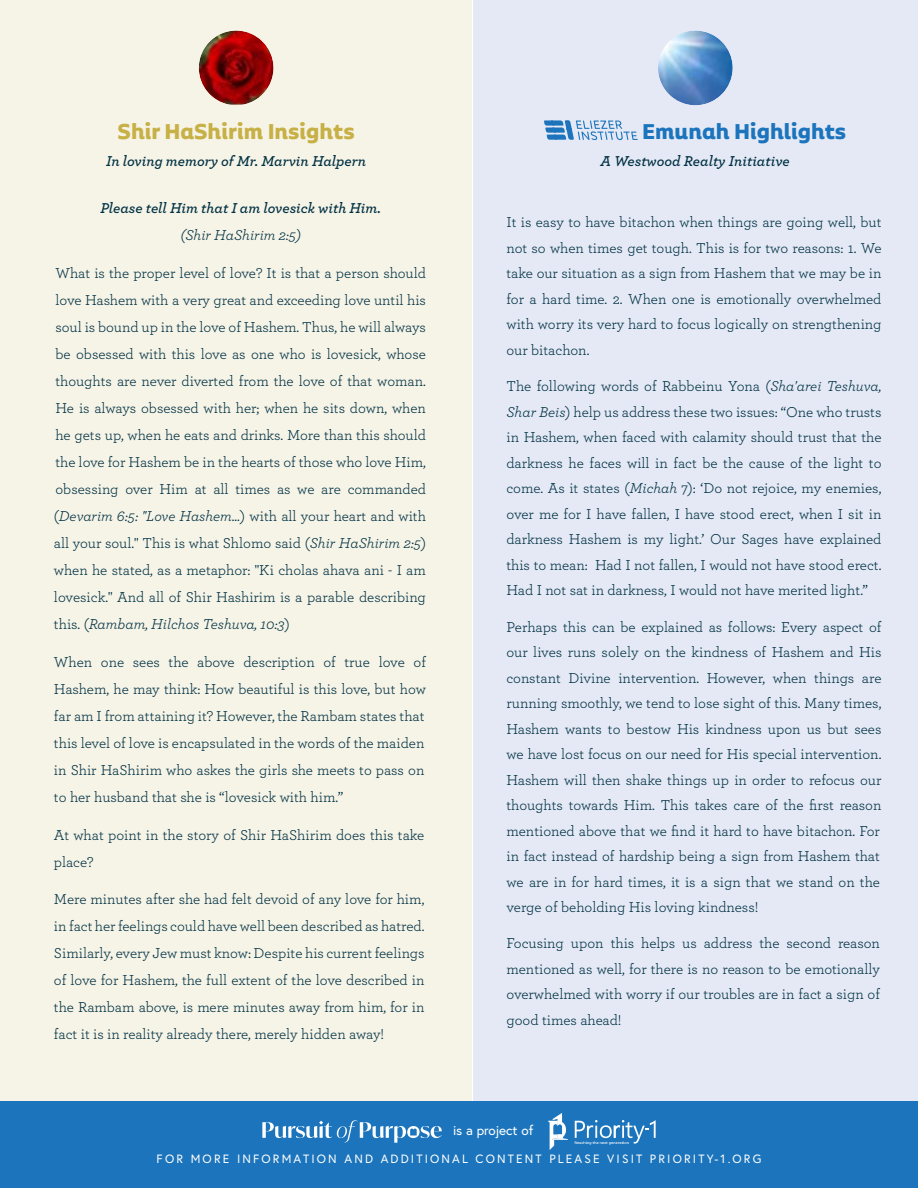
<style>
.page{position:relative;width:918px;height:1188px;background:#fff}
.page>*{position:absolute;margin:0;border:0;box-sizing:border-box;transform-origin:0 0}
.t1{font:700 25.5px "Alvar Essential Alt";color:#c7b146}
.t2{font:700 25.5px "Alvar Essential Alt";color:#1c75bc}
.t3{font:15px/25.5px "Archer";color:#003142}
.t4{font:italic 600 15px "Archer";color:#003142}
.t5{font:italic 15px "Archer";color:#003142}
.t6{font:13.5px "Europa";color:#fff}
.t7{font:12px "Europa";letter-spacing:.18em;color:#fff}
.s1{font-style:italic}
</style>
<div class="page">
<div style="left:0;top:1101px;width:918px;height:87px;background:#1c75bc"></div>
<svg style="left:262px;top:1120px;width:180px;height:23px"></svg>
<svg style="left:548px;top:1113px;width:20px;height:37px"></svg>
<svg style="left:575px;top:1120px;width:81px;height:25px"></svg>
<div style="left:0;top:0;width:472px;height:1101px;background:#f6f3e7"></div>
<div style="left:473px;top:0;width:445px;height:1101px;background:#e5e9f6"></div>
<img style="left:200px;top:32px;width:72px;height:72px">
<div style="left:189px;top:21px;width:94px;height:94px;border:10px solid #f6f3e7;border-radius:50%"></div>
<img style="left:658px;top:31px;width:75px;height:74px;border-radius:37px">
<div style="left:648px;top:21px;width:95px;height:94px;border:10px solid #e5e9f6;border-radius:50%"></div>
<svg style="left:544px;top:120px;width:94px;height:20px"></svg>
<h1 class="t1" style="left:118px;top:117px;width:239px">Shir HaShirim Insights</h1>
<p class="t4" style="left:106px;top:149px;width:262px">In loving memory ofMr. Marvin Halpern</p>
<p class="t4" style="left:100px;top:197px;width:282px">Please tell Him that I am lovesick with Him.</p>
<p class="t5" style="left:180px;top:225px;width:122px">(Shir HaShirim 2:5(</p>
<p class="t3" style="left:54px;top:259px;width:374px;line-height:27px;text-align:justify">What is the proper level of love? It is that a person should love Hashem with a very great and exceeding love until his soul is bound up in the love of Hashem. Thus, he will always be obsessed with this love as one who is lovesick, whose thoughts are never diverted from the love of that woman.<br>He is always obsessed with her; when he sits down, when he gets up, when he eats and drinks. More than this should the love for Hashem be in the hearts of those who love Him, obsessing over Him at all times as we are commanded (<span class="s1">Devarim 6:5: "Love Hashem...</span>) with all your heart and with all your soul " . This is what Shlomo said (<span class="s1">Shir HaShirim 2:5</span>( when he stated, as a metaphor ": Ki cholas ahava ani I- am lovesick " . And all of Shir Hashirim is a parable describing this (. <span class="s1">Rambam, Hilchos Teshuva, 10:3</span>(</p>
<p class="t3" style="left:414px;top:648px;width:14px">of</p>
<p class="t3" style="left:323px;top:648px;width:14px">of</p>
<p class="t3" style="left:54px;top:648px;width:374px;line-height:27px">When<br>Hashem, he may think: How beautiful is this love, but how far am I from attaining it? However, the Rambam states that this level of love is encapsulated in the words of the maiden in Shir HaShirim who askes the girls she meets to pass on to her husband that she is “lovesick with him“.</p>
<p class="t3" style="left:54px;top:820px;width:372px;line-height:27px">At what point in the story of Shir HaShirim does this take place?</p>
<p class="t3" style="left:54px;top:885px;width:372px;line-height:27px;text-align:justify">Mere minutes after she had felt devoid of any love for him, in fact her feelings could have well been described as hatred.<br>Similarly, every Jew must know: Despite his current feelings of love for Hashem, the full extent of the love described in the Rambam above is, mere minutes away from him, for in fact isit in reality already there, merely hidden away!</p>
<p class="t3" style="left:169px;top:648px;width:22px">the</p>
<p class="t3" style="left:197px;top:648px;width:39px">above</p>
<p class="t3" style="left:243px;top:648px;width:73px">description</p>
<p class="t3" style="left:379px;top:648px;width:28px">love</p>
<p class="t3" style="left:345px;top:648px;width:27px">true</p>
<p class="t3" style="left:101px;top:648px;width:25px">one</p>
<p class="t3" style="left:133px;top:648px;width:29px">sees</p>
<h1 class="t2" style="left:642px;top:117px;width:206px">Emunah Highlights</h1>
<p class="t4" style="left:600px;top:149px;width:191px">A Westwood Realty Initiative</p>
<p class="t3" style="left:507px;top:209px;width:377px;text-align:justify">It is easy to have bitachon when things are going well, but not so when times get tough. This is for two reasons: 1. We take our situation as a sign from Hashem that we may be in for a hard time. 2. When one is emotionally overwhelmed with worry its very hard to focus logically on strengthening our bitachon.</p>
<p class="t3" style="left:507px;top:373px;width:377px;text-align:right">The following words of Rabbeinu Yona (<span class="s1">Sha'arei Teshuva, Shar Beis</span>) help us address these two issues “: One who trusts in Hashem, when faced with calamity should trust that the darkness he faces will in fact be the cause of the light to come. As it states (<span class="s1">Michah</span> ‘: )7 Do not rejoice, my enemies, over me for I have fallen I, have stood erect, when I sit in darkness Hashem is my light’ . Our Sages have explained Had I not fallen I, would not have stood erect.</p>
<p class="t3" style="left:507px;top:551px;width:363px">this to mean:<br>Had I not sat in darkness I, would not have merited light“.</p>
<p class="t3" style="left:507px;top:613px;width:377px;text-align:right">Perhaps this can be explained as follows: Every aspect of our lives runs solely on the kindness of Hashem and His are</p>
<p class="t3" style="left:773px;top:664px;width:35px">when</p>
<p class="t3" style="left:814px;top:664px;width:42px">things</p>
<p class="t3" style="left:568px;top:664px;width:44px">Divine</p>
<p class="t3" style="left:707px;top:664px;width:60px">However,</p>
<p class="t3" style="left:618px;top:664px;width:82px">intervention.</p>
<p class="t3" style="left:507px;top:664px;width:376px">constant<br>running smoothly, we tend to lose sight of this. Many times, Hashem wants to bestow His kindness upon us but sees we have lost focus on our need for His special intervention.<br>Hashem will then shake things up in order to refocus our thoughts towards Him. This takes care of the first reason mentioned above that we find it hard to have bitachon. For in fact instead of hardship being a sign from Hashem that we are in for hard times, it is a sign that we stand on the verge of beholding His loving kindness!</p>
<p class="t3" style="left:838px;top:930px;width:43px">reason</p>
<p class="t3" style="left:611px;top:930px;width:25px">this</p>
<p class="t3" style="left:641px;top:930px;width:35px">helps</p>
<p class="t3" style="left:704px;top:930px;width:50px">address</p>
<p class="t3" style="left:760px;top:930px;width:22px">the</p>
<p class="t3" style="left:787px;top:930px;width:46px">second</p>
<p class="t3" style="left:507px;top:930px;width:375px">Focusing<br>mentioned as well, for there is no reason to be emotionally overwhelmed with worry if our troubles are in fact a sign of good times ahead!</p>
<p class="t3" style="left:571px;top:930px;width:34px">upon</p>
<p class="t3" style="left:682px;top:930px;width:16px">us</p>
<p class="t6" style="left:453px;top:1122px;width:82px">is a project of</p>
<p class="t7" style="left:157px;top:1151px;width:28px">FOR</p>
<p class="t7" style="left:191px;top:1151px;width:40px">MORE</p>
<p class="t7" style="left:237px;top:1151px;width:101px">INFORMATION</p>
<p class="t7" style="left:344px;top:1151px;width:30px">AND</p>
<p class="t7" style="left:381px;top:1151px;width:89px">ADDITIONAL</p>
<p class="t7" style="left:476px;top:1151px;width:68px">CONTENT</p>
<p class="t7" style="left:549px;top:1151px;width:52px">PLEASE</p>
<p class="t7" style="left:607px;top:1151px;width:37px">VISIT</p>
<p class="t7" style="left:650px;top:1151px;width:113px">PRIORITY-1.ORG</p>
</div>
